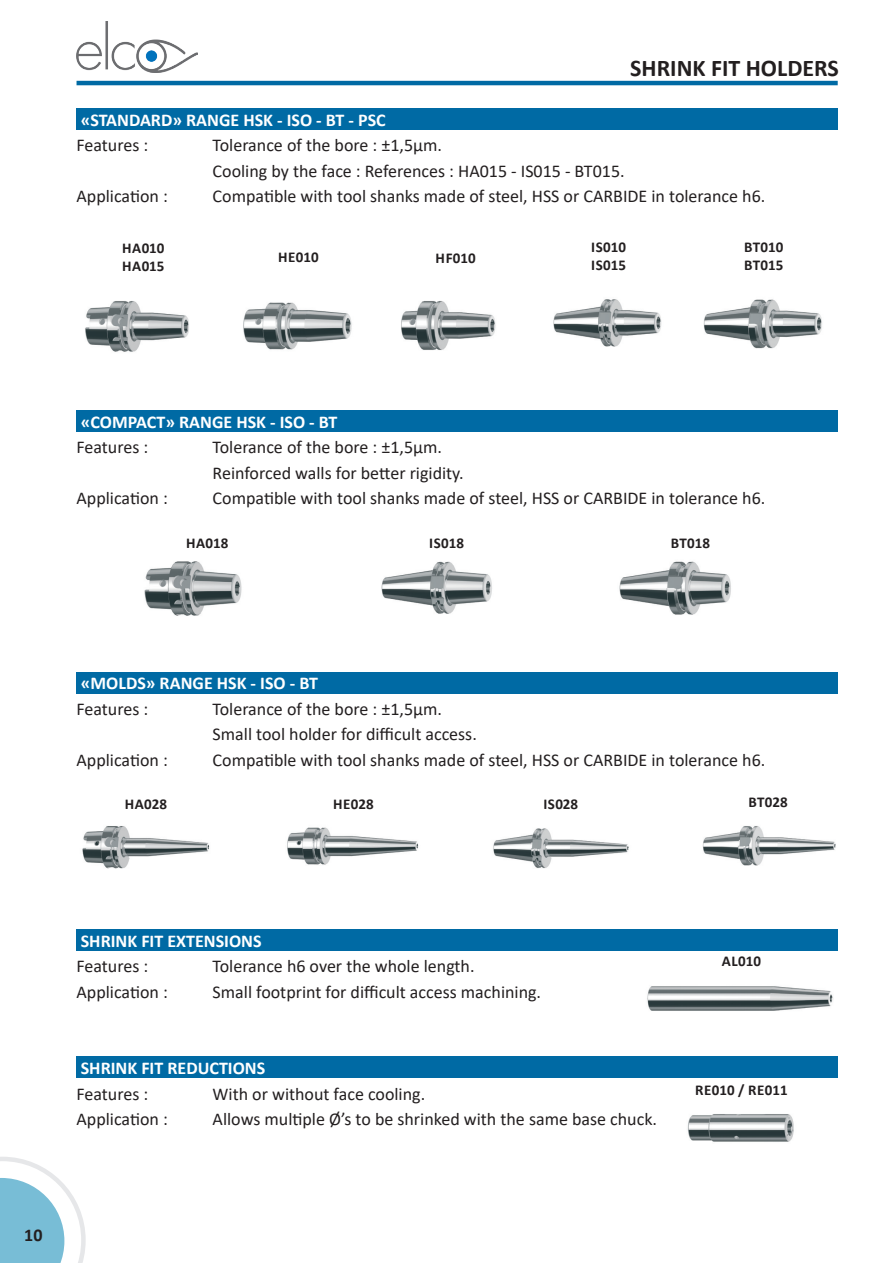
<style>
.page{position:relative;width:893px;height:1263px;background:#fff}
.page>*{position:absolute;margin:0;border:0;box-sizing:border-box;transform-origin:0 0}
.t1{font:700 24px "Calibri";color:#231f20}
.t2{font:18px/25.5px "Calibri";color:#231f20}
.t3{font:700 18px "Calibri";color:#fff}
.t4{font:700 18px "Calibri";color:#231f20}
.t5{font:700 15px/18px "Calibri";letter-spacing:.01em;color:#231f20}
</style>
<div class="page">
<svg style="left:0;top:1157px;width:86px;height:106px"></svg>
<img style="left:77px;top:21px;width:120px;height:51px">
<hr style="left:77px;top:81px;width:761px;height:4px;background:#006aa4">
<div style="left:77px;top:108px;width:761px;height:22px;background:#006aa4"></div>
<div style="left:77px;top:410px;width:761px;height:22px;background:#006aa4"></div>
<div style="left:77px;top:672px;width:761px;height:21px;background:#006aa4"></div>
<div style="left:77px;top:929px;width:761px;height:21px;background:#006aa4"></div>
<div style="left:77px;top:1057px;width:761px;height:21px;background:#006aa4"></div>
<img style="left:85px;top:301px;width:104px;height:51px">
<img style="left:243px;top:302px;width:109px;height:48px">
<img style="left:553px;top:299px;width:109px;height:48px">
<img style="left:703px;top:299px;width:119px;height:50px">
<img style="left:144px;top:561px;width:98px;height:55px">
<img style="left:381px;top:561px;width:111px;height:53px">
<img style="left:619px;top:561px;width:112px;height:54px">
<img style="left:82px;top:826px;width:128px;height:43px">
<img style="left:287px;top:827px;width:132px;height:38px">
<img style="left:493px;top:828px;width:136px;height:41px">
<img style="left:702px;top:826px;width:134px;height:40px">
<img style="left:647px;top:986px;width:187px;height:25px">
<img style="left:687px;top:1114px;width:107px;height:28px">
<img style="left:401px;top:301px;width:95px;height:49px">
<p class="t3" style="left:81px;top:107px;width:306px">«STANDARD» RANGE HSK - ISO - BT - PSC</p>
<h1 class="t1" style="left:630px;top:51px;width:210px">SHRINK FIT HOLDERS</h1>
<p class="t2" style="left:77px;top:132px;width:73px">Features :</p>
<p class="t2" style="left:213px;top:132px;width:414px">Tolerance of the bore : ±1,5µm.<br>Cooling by the face : References : HA015 - IS015 - BT015.</p>
<p class="t2" style="left:77px;top:183px;width:93px">Application :</p>
<p class="t2" style="left:213px;top:183px;width:554px">Compatible with tool shanks made of steel, HSS or CARBIDE in tolerance h6.</p>
<p class="t5" style="left:122px;top:238px;width:44px">HA010<br>HA015</p>
<p class="t5" style="left:278px;top:248px;width:42px">HE010</p>
<p class="t5" style="left:744px;top:237px;width:41px">BT010<br>BT015</p>
<p class="t5" style="left:591px;top:237px;width:36px">IS010<br>IS015</p>
<p class="t5" style="left:436px;top:248px;width:42px">HF010</p>
<p class="t3" style="left:81px;top:409px;width:258px">«COMPACT» RANGE HSK - ISO - BT</p>
<p class="t2" style="left:77px;top:434px;width:73px">Features :</p>
<p class="t2" style="left:213px;top:434px;width:253px">Tolerance of the bore : ±1,5µm.<br>Reinforced walls for better rigidity.</p>
<p class="t2" style="left:77px;top:485px;width:93px">Application :</p>
<p class="t2" style="left:213px;top:485px;width:554px">Compatible with tool shanks made of steel, HSS or CARBIDE in tolerance h6.</p>
<p class="t5" style="left:186px;top:533px;width:44px">HA018</p>
<p class="t5" style="left:429px;top:533px;width:36px">IS018</p>
<p class="t5" style="left:671px;top:533px;width:41px">BT018</p>
<p class="t3" style="left:81px;top:671px;width:239px">«MOLDS» RANGE HSK - ISO - BT</p>
<p class="t2" style="left:77px;top:696px;width:73px">Features :</p>
<p class="t2" style="left:213px;top:696px;width:266px">Tolerance of the bore : ±1,5µm.<br>Small tool holder for difficult access.</p>
<p class="t2" style="left:77px;top:747px;width:93px">Application :</p>
<p class="t2" style="left:213px;top:747px;width:554px">Compatible with tool shanks made of steel, HSS or CARBIDE in tolerance h6.</p>
<p class="t5" style="left:125px;top:794px;width:44px">HA028</p>
<p class="t5" style="left:333px;top:794px;width:42px">HE028</p>
<p class="t5" style="left:543px;top:794px;width:36px">IS028</p>
<p class="t5" style="left:748px;top:792px;width:41px">BT028</p>
<p class="t3" style="left:81px;top:928px;width:182px">SHRINK FIT EXTENSIONS</p>
<p class="t2" style="left:77px;top:953px;width:73px">Features :</p>
<p class="t2" style="left:213px;top:953px;width:263px">Tolerance h6 over the whole length.</p>
<p class="t2" style="left:77px;top:978px;width:93px">Application :</p>
<p class="t2" style="left:213px;top:978px;width:330px">Small footprint for difficult access machining.</p>
<p class="t3" style="left:81px;top:1055px;width:186px">SHRINK FIT REDUCTIONS</p>
<p class="t2" style="left:77px;top:1080px;width:73px">Features :</p>
<p class="t2" style="left:213px;top:1080px;width:214px">With or without face cooling.</p>
<p class="t2" style="left:77px;top:1106px;width:93px">Application :</p>
<p class="t2" style="left:213px;top:1106px;width:446px">Allows multiple Ø’s to be shrinked with the same base chuck.</p>
<p class="t4" style="left:24px;top:1222px;width:20px">10</p>
<p class="t5" style="left:722px;top:952px;width:41px">AL010</p>
<p class="t5" style="left:695px;top:1081px;width:94px">RE010 / RE011</p>
</div>
